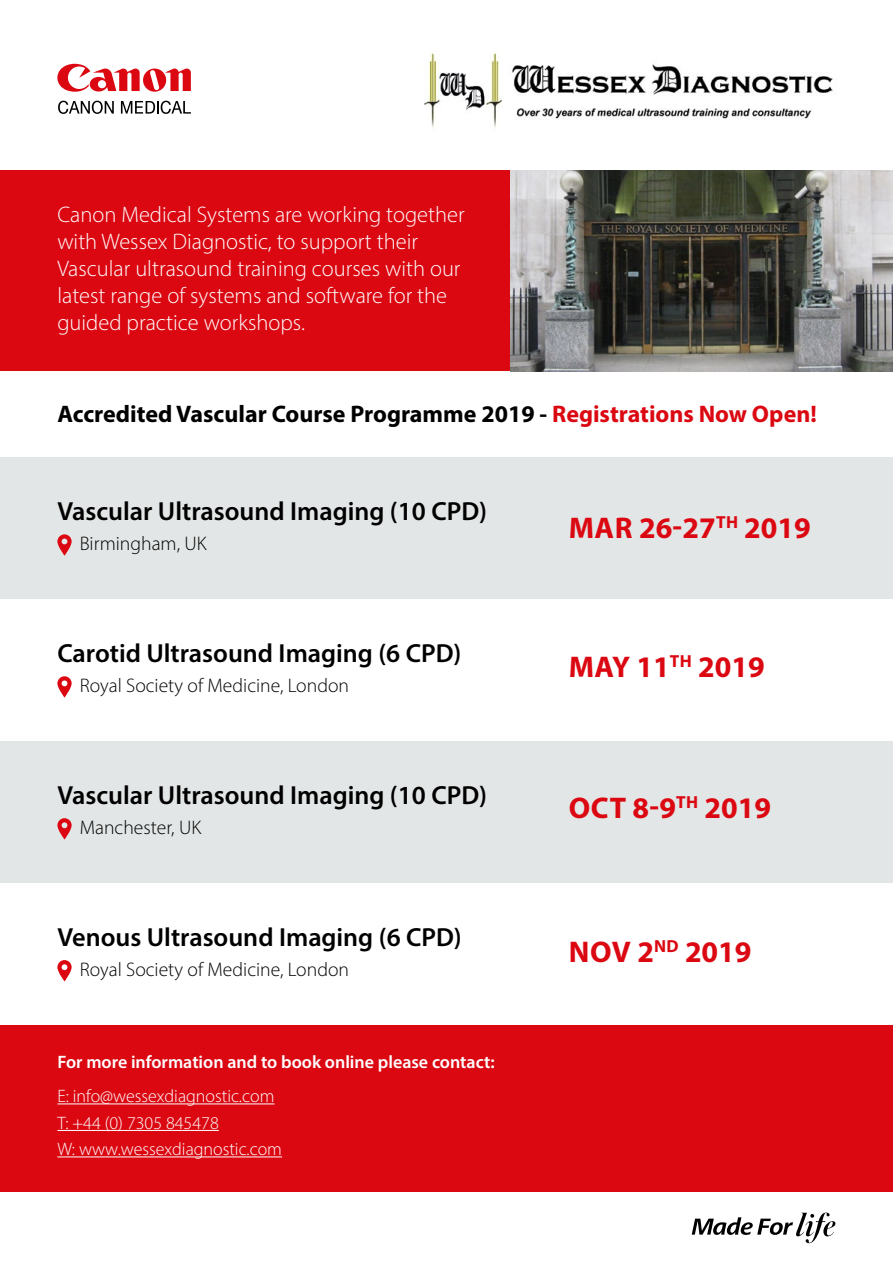
<style>
.page{position:relative;width:893px;height:1263px;background:#fff}
.page>*{position:absolute;margin:0;border:0;box-sizing:border-box;transform-origin:0 0}
.t1{font:700 30px "Myriad Pro";color:#db0812}
.t2{font:600 26.25px "Myriad Pro";color:#000}
.t3{font:700 24px "Myriad Pro";color:#000}
.t4{font:300 22.5px/27px "Myriad Pro";color:#fff}
.t5{font:300 19.65px "Myriad Pro";color:#000}
.t6{font:300 18px/26.5px "Myriad Pro";color:#fff}
.t7{font:600 18px "Myriad Pro";color:#fff}
.s1{color:#db0812}
</style>
<div class="page">
<div style="left:0;top:1025px;width:893px;height:166px;background:#db0812"></div>
<div style="left:0;top:170px;width:893px;height:201px;background:#db0812"></div>
<div style="left:0;top:457px;width:893px;height:142px;background:#e3e6e6"></div>
<div style="left:0;top:741px;width:893px;height:142px;background:#e3e6e6"></div>
<hr style="left:57px;top:1103px;width:217px;height:1px;background:#fff">
<hr style="left:57px;top:1130px;width:162px;height:1px;background:#fff">
<hr style="left:57px;top:1156px;width:225px;height:1px;background:#fff">
<svg style="left:57px;top:64px;width:134px;height:28px"></svg>
<svg style="left:58px;top:101px;width:56px;height:13px"></svg>
<svg style="left:121px;top:101px;width:70px;height:13px"></svg>
<img style="left:424px;top:52px;width:409px;height:76px">
<svg style="left:57px;top:960px;width:15px;height:21px"></svg>
<svg style="left:57px;top:818px;width:15px;height:21px"></svg>
<svg style="left:57px;top:676px;width:15px;height:22px"></svg>
<svg style="left:57px;top:534px;width:15px;height:22px"></svg>
<img style="left:510px;top:170px;width:383px;height:201px">
<svg style="left:692px;top:1212px;width:143px;height:31px"></svg>
<p class="t4" style="left:57px;top:201px;width:409px">Canon Medical Systems are working together with Wessex Diagnostic, to support their Vascular ultrasound training courses with our latest range of systems and software for the guided practice workshops.</p>
<p class="t3" style="left:57px;top:398px;width:761px">Accredited Vascular Course Programme 2019 - <span class="s1">Registrations Now Open!</span></p>
<p class="t2" style="left:57px;top:495px;width:431px">Vascular Ultrasound Imaging (10 CPD)</p>
<p class="t5" style="left:80px;top:532px;width:128px">Birmingham, UK</p>
<p class="t2" style="left:57px;top:637px;width:405px">Carotid Ultrasound Imaging (6 CPD)</p>
<p class="t5" style="left:80px;top:674px;width:271px">Royal Society of Medicine, London</p>
<p class="t2" style="left:57px;top:778px;width:431px">Vascular Ultrasound Imaging (10 CPD)</p>
<p class="t5" style="left:80px;top:816px;width:123px">Manchester, UK</p>
<p class="t2" style="left:57px;top:920px;width:406px">Venous Ultrasound Imaging (6 CPD)</p>
<p class="t5" style="left:80px;top:958px;width:271px">Royal Society of Medicine, London</p>
<p class="t7" style="left:57px;top:1050px;width:439px">For more information and to book online please contact:</p>
<p class="t6" style="left:57px;top:1083px;width:226px">E: info@wessexdiagnostic.com<br>T: +44 (0) 7305 845478<br>W: www.wessexdiagnostic.com</p>
<h1 class="t1" style="left:569px;top:508px;width:244px">MAR 26-27<sup>TH</sup> 2019</h1>
<h1 class="t1" style="left:569px;top:647px;width:198px">MAY 11<sup>TH</sup> 2019</h1>
<h1 class="t1" style="left:569px;top:789px;width:204px">OCT 8-9<sup>TH</sup> 2019</h1>
<h1 class="t1" style="left:569px;top:932px;width:184px">NOV 2<sup>ND</sup> 2019</h1>
</div>
